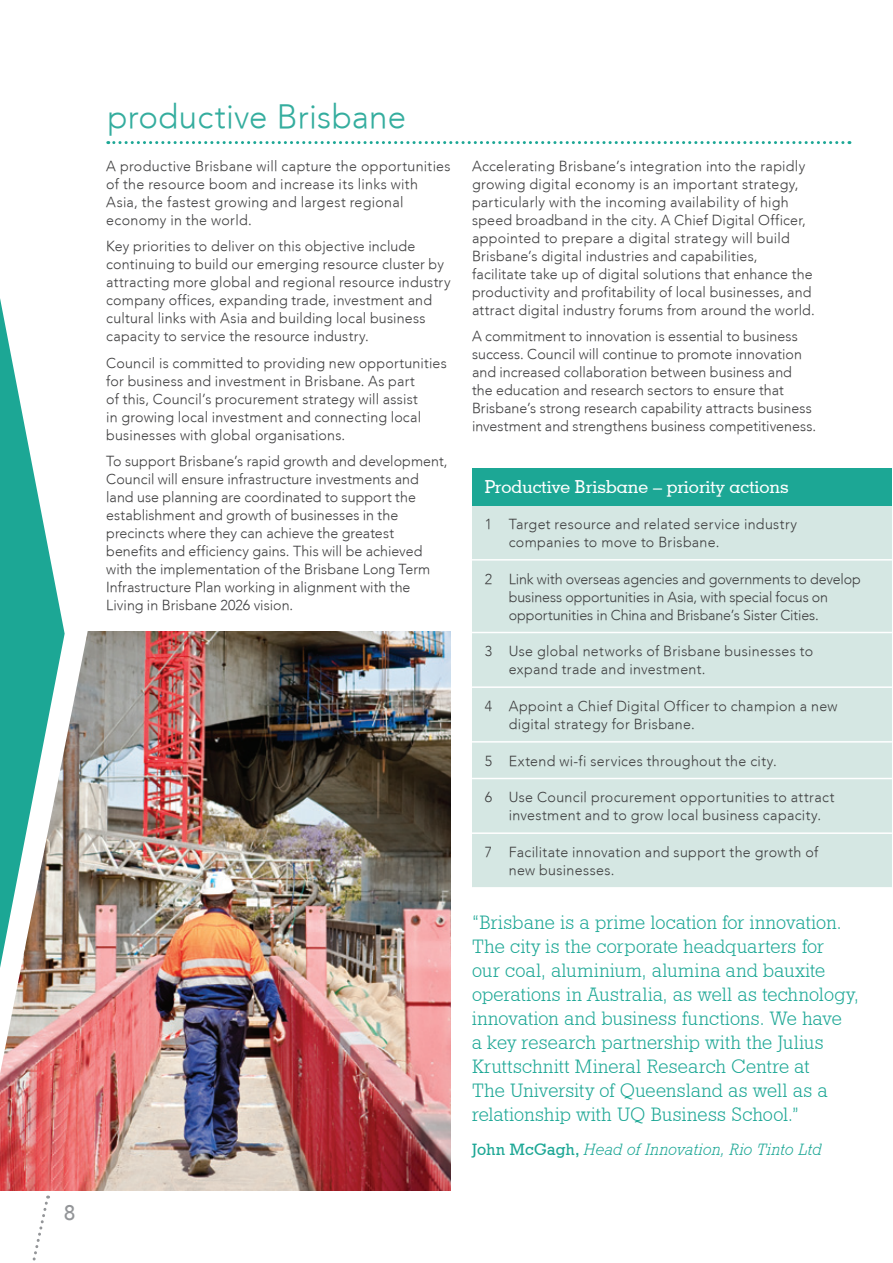
<style>
.page{position:relative;width:893px;height:1263px;background:#fff}
.page>*{position:absolute;margin:0;border:0;box-sizing:border-box;transform-origin:0 0}
.t1{font:300 33px "Avenir";letter-spacing:.005em;color:#34ad9e}
.t2{font:500 21px "Avenir";color:#939598}
.t3{font:19.5px/24px "Geometric Slab 712 BT Light A";letter-spacing:.02em;color:#1ca795}
.t4{font:500 18px "Geometric Slab 703 BT";color:#fff}
.t5{font:16.5px "Geometric Slab 712 BT Light Italic A";letter-spacing:.015em;color:#1ca795}
.t6{font:300 14.25px/18px "Avenir";letter-spacing:.01em;color:#3e3e3f}
.t7{font:300 14.25px/18px "Avenir";letter-spacing:-.01em;color:#3e3e3f}
.s1{font-family:"Geometric Slab 712 BT Medium A"}
</style>
<div class="page">
<svg style="left:32px;top:1195px;width:18px;height:66px"></svg>
<svg style="left:108px;top:141px;width:742px;height:3px"></svg>
<div style="left:472px;top:469px;width:420px;height:37px;background:#1ca795"></div>
<div style="left:472px;top:506px;width:420px;height:54px;background:#d5e7e3"></div>
<div style="left:472px;top:560px;width:420px;height:72px;background:#d5e7e3"></div>
<div style="left:472px;top:632px;width:420px;height:55px;background:#d5e7e3"></div>
<div style="left:472px;top:687px;width:420px;height:55px;background:#d5e7e3"></div>
<div style="left:472px;top:742px;width:420px;height:36px;background:#d5e7e3"></div>
<div style="left:472px;top:778px;width:420px;height:55px;background:#d5e7e3"></div>
<div style="left:472px;top:833px;width:420px;height:55px;background:#d5e7e3"></div>
<hr style="left:472px;top:559px;width:420px;height:2px;background:#fff">
<hr style="left:472px;top:632px;width:420px;height:1px;background:#fff">
<hr style="left:472px;top:686px;width:420px;height:2px;background:#fff">
<hr style="left:472px;top:741px;width:420px;height:2px;background:#fff">
<hr style="left:472px;top:778px;width:420px;height:1px;background:#fff">
<hr style="left:472px;top:832px;width:420px;height:2px;background:#fff">
<hr style="left:472px;top:887px;width:420px;height:2px;background:#fff">
<img style="left:0;top:631px;width:451px;height:560px">
<svg style="left:0;top:298px;width:88px;height:776px"></svg>
<h2 class="t2" style="left:64px;top:1201px;width:13px">8</h2>
<h2 class="t1" style="left:107px;top:97px;width:300px">productive Brisbane</h2>
<p class="t6" style="left:106px;top:157px;width:346px">A productive Brisbane will capture the opportunities of the resource boom and increase its links with Asia, the fastest growing and largest regional economy in the world.</p>
<p class="t6" style="left:106px;top:237px;width:346px">Key priorities to deliver on this objective include continuing to build our emerging resource cluster by attracting more global and regional resource industry company offices, expanding trade, investment and cultural links with Asia and building local business capacity to service the resource industry.</p>
<p class="t6" style="left:106px;top:354px;width:342px">Council is committed to providing new opportunities for business and investment in Brisbane. As part<br>of this, Council’s procurement strategy will assist<br>in growing local investment and connecting local businesses with global organisations.</p>
<p class="t6" style="left:106px;top:452px;width:343px">To support Brisbane’s rapid growth and development, Council will ensure infrastructure investments and land use planning are coordinated to support the establishment and growth of businesses in the precincts where they can achieve the greatest benefits and efficiency gains. This will be achieved with the implementation of the Brisbane Long Term Infrastructure Plan working in alignment with the Living in Brisbane 2026 vision.</p>
<p class="t6" style="left:472px;top:157px;width:344px">Accelerating Brisbane’s integration into the rapidly growing digital economy is an important strategy, particularly with the incoming availability of high speed broadband in the city. A Chief Digital Officer, appointed to prepare a digital strategy will build Brisbane’s digital industries and capabilities, facilitate take up of digital solutions that enhance the productivity and profitability of local businesses, and attract digital industry forums from around the world.</p>
<p class="t6" style="left:472px;top:327px;width:346px">A commitment to innovation is essential to business success. Council will continue to promote innovation and increased collaboration between business and the education and research sectors to ensure that Brisbane’s strong research capability attracts business investment and strengthens business competitiveness.</p>
<p class="t4" style="left:485px;top:476px;width:305px">Productive Brisbane – priority actions</p>
<p class="t6" style="left:509px;top:515px;width:290px;text-indent:-24px">1 Target resource and related service industry companies to move to Brisbane.</p>
<p class="t7" style="left:509px;top:570px;width:354px;text-indent:-24px">2 Link with overseas agencies and governments to develop business opportunities in Asia, with special focus on opportunities in China and Brisbane’s Sister Cities.</p>
<p class="t6" style="left:509px;top:642px;width:306px;text-indent:-24px">3 Use global networks of Brisbane businesses to expand trade and investment.</p>
<p class="t6" style="left:509px;top:697px;width:330px;text-indent:-24px">4 Appoint a Chief Digital Officer to champion a new digital strategy for Brisbane.</p>
<p class="t6" style="left:485px;top:752px;width:293px">5 Extend wi-fi services throughout the city.</p>
<p class="t6" style="left:509px;top:788px;width:327px;text-indent:-24px">6 Use Council procurement opportunities to attract investment and to grow local business capacity.</p>
<p class="t6" style="left:509px;top:843px;width:311px;text-indent:-24px">7 Facilitate innovation and support the growth of new businesses.</p>
<p class="t3" style="left:472px;top:910px;width:388px">“Brisbane is a prime location for innovation.<br>The city is the corporate headquarters for<br>our coal, aluminium, alumina and bauxite operations in Australia, as well as technology, innovation and business functions. We have<br>a key research partnership with the Julius Kruttschnitt Mineral Research Centre at<br>The University of Queensland as well as a relationship with UQ Business School.”</p>
<p class="t5" style="left:472px;top:1139px;width:352px"><span class="s1">John McGagh,</span> Head of Innovation, Rio Tinto Ltd</p>
</div>
